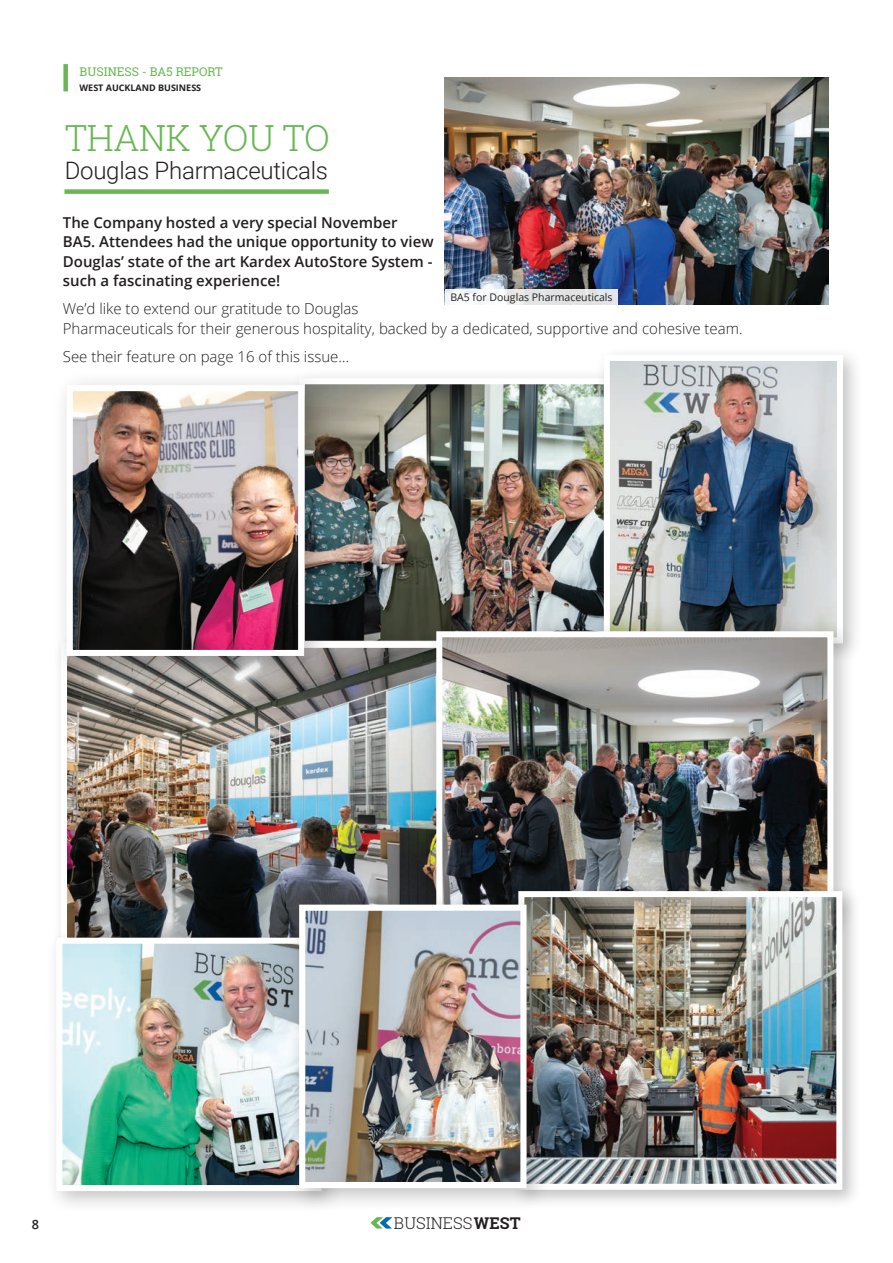
<style>
.page{position:relative;width:893px;height:1263px;background:#fff}
.page>*{position:absolute;margin:0;border:0;box-sizing:border-box;transform-origin:0 0}
.Pull_Quote_Text{font:300 36px "Roboto Slab";letter-spacing:-.01em;color:#68b754}
.Pull_Quote_Text-2{font:300 24px "Roboto";letter-spacing:-.01em;color:#231f20}
.t1{font:300 16.2px "Roboto Slab";color:#231f20}
.Page_Body_Text_-_Black{font:300 15px/19.5px "Open Sans";color:#231f20}
.Page_Body_Text_-_Black-2{font:600 15px/19.5px "Open Sans";color:#231f20}
.Page_Number_-_Align_Left{font:600 12.75px "Open Sans";color:#231f20}
.Page_Header_-_Blue{font:12px "Roboto Slab";color:#68b754}
.Page_Body_Text_-_Black-3{font:10.5px "Open Sans";color:#231f20}
.Blue_Text_-_Align_Left{font:700 9px "Open Sans";color:#231f20}
.s1{font-weight:700}
</style>
<div class="page">
<div style="left:288px;top:368px;width:383px;height:301px;background:#231f20;opacity:.27"></div>
<img style="left:331px;top:385px;width:264px;height:248px">
<div style="left:595px;top:346px;width:268px;height:318px;background:#231f20;opacity:.27"></div>
<img style="left:611px;top:362px;width:225px;height:259px">
<div style="left:604px;top:355px;width:239px;height:288px;border:6px solid #fff"></div>
<div style="left:52px;top:633px;width:414px;height:333px;background:#231f20;opacity:.27"></div>
<img style="left:68px;top:649px;width:358px;height:278px">
<div style="left:61px;top:642px;width:385px;height:303px;border:6px solid #fff"></div>
<div style="left:426px;top:621px;width:430px;height:319px;background:#231f20;opacity:.27"></div>
<img style="left:443px;top:638px;width:383px;height:255px">
<div style="left:436px;top:631px;width:397px;height:286px;border:6px solid #fff"></div>
<div style="left:52px;top:370px;width:279px;height:313px;background:#231f20;opacity:.27"></div>
<img style="left:74px;top:392px;width:223px;height:257px">
<div style="left:67px;top:385px;width:237px;height:271px;border:6px solid #fff"></div>
<div style="left:63px;top:64px;width:5px;height:27px;background:#68b754"></div>
<div style="left:64px;top:189px;width:265px;height:5px;background:#68b754"></div>
<div style="left:46px;top:927px;width:298px;height:287px;background:#231f20;opacity:.27"></div>
<img style="left:63px;top:945px;width:225px;height:239px">
<div style="left:56px;top:938px;width:266px;height:253px;border:6px solid #fff"></div>
<div style="left:511px;top:884px;width:350px;height:325px;background:#231f20;opacity:.27"></div>
<img style="left:550px;top:898px;width:285px;height:285px">
<div style="left:518px;top:891px;width:324px;height:299px;border:6px solid #fff"></div>
<div style="left:288px;top:893px;width:262px;height:318px;background:#231f20;opacity:.27"></div>
<img style="left:306px;top:912px;width:214px;height:269px">
<div style="left:299px;top:905px;width:228px;height:283px;border:6px solid #fff"></div>
<svg style="left:370px;top:1217px;width:22px;height:11px"></svg>
<img style="left:445px;top:78px;width:383px;height:227px">
<svg style="left:445px;top:290px;width:173px;height:15px;fill:#e4e6e9"></svg>
<p class="Page_Header_-_Blue" style="left:80px;top:64px;width:145px">BUSINESS - BA5 REPORT</p>
<p class="Blue_Text_-_Align_Left" style="left:80px;top:82px;width:123px">WEST AUCKLAND BUSINESS</p>
<p class="Pull_Quote_Text" style="left:65px;top:113px;width:267px">THANK YOU TO</p>
<p class="Pull_Quote_Text-2" style="left:65px;top:154px;width:265px">Douglas Pharmaceuticals</p>
<p class="Page_Body_Text_-_Black-2" style="left:63px;top:212px;width:372px">The Company hosted a very special November BA5. Attendees had the unique opportunity to view Douglas’ state of the art Kardex AutoStore System - such a fascinating experience!</p>
<p class="Page_Body_Text_-_Black" style="left:63px;top:298px;width:681px">We’d like to extend our gratitude to Douglas<br>Pharmaceuticals for their generous hospitality, backed by a dedicated, supportive and cohesive team.</p>
<p class="Page_Body_Text_-_Black" style="left:63px;top:346px;width:288px">See their feature on page 16 of this issue…</p>
<p class="Page_Body_Text_-_Black-3" style="left:450px;top:290px;width:164px">BA5 for Douglas Pharmaceuticals</p>
<p class="Page_Number_-_Align_Left" style="left:32px;top:1215px;width:9px">8</p>
<p class="t1" style="left:394px;top:1211px;width:128px">BUSINESS<span class="s1">WEST</span></p>
</div>
